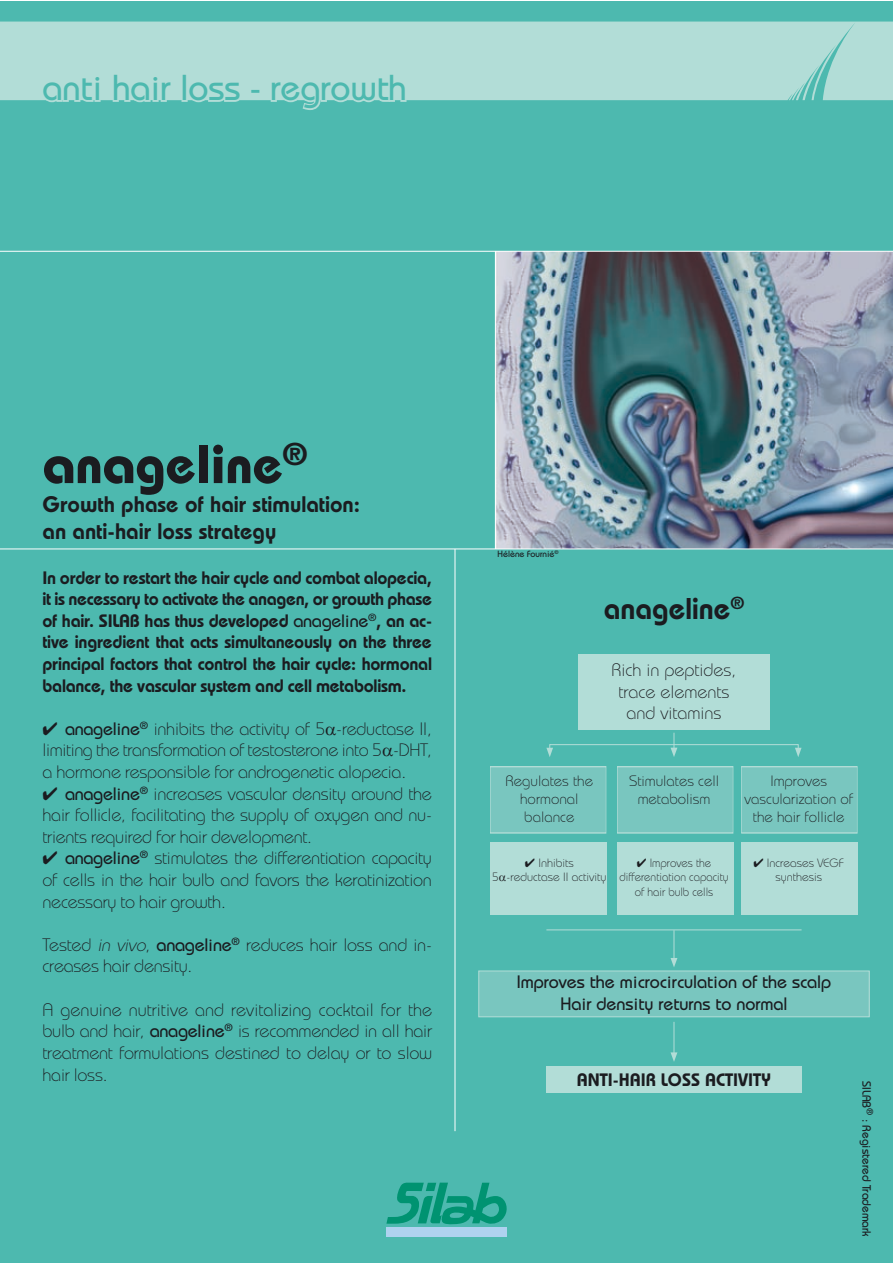
<style>
.page{position:relative;width:893px;height:1263px;background:#fff}
.page>*{position:absolute;margin:0;border:0;box-sizing:border-box;transform-origin:0 0}
.t1{font:700 54px "Bauhaus";color:#1b1c20}
.t2{font:500 36px "Bauhaus";color:#4db9af}
.t3{font:600 30px "Bauhaus";color:#1b1c20}
.t4{font:600 22.5px/27px "Bauhaus";color:#1b1c20}
.t5{font:300 18px/21.6px "Bauhaus";letter-spacing:-.015em;color:#1b1c20;text-align:justify}
.t6{font:600 18px/21.6px "Bauhaus";letter-spacing:-.015em;color:#1b1c20;text-align:justify}
.t7{font:500 18px/21.6px "Bauhaus";color:#1b1c20;text-align:center}
.t8{font:300 15px/18px "Bauhaus";color:#1b1c20;text-align:center}
.t9{font:300 12px/14.4px "Bauhaus";color:#1b1c20}
.t10{font:300 12px "Bauhaus";color:#1b1c20;scale:.95 1}
.t11{font:500 12px "Bauhaus";color:#1b1c20}
.t12{font:500 9px "Bauhaus";color:#1b1c20}
.s1{font-weight:500}
.s2{font-style:italic}
</style>
<div class="page">
<div style="left:0;top:1px;width:892px;height:1262px;background:#4db9af"></div>
<div style="left:0;top:21px;width:892px;height:79px;background:#b2ddd7"></div>
<div style="left:578px;top:654px;width:192px;height:75px;background:#b2ddd7"></div>
<div style="left:479px;top:971px;width:390px;height:46px;background:#79c6bf"></div>
<div style="left:478px;top:970px;width:392px;height:47px;border:1px solid #b2ddd7"></div>
<div style="left:386px;top:1227px;width:121px;height:10px;background:#afd2ef"></div>
<svg style="left:386px;top:1182px;width:121px;height:42px"></svg>
<div style="left:546px;top:1066px;width:255px;height:27px;background:#b2ddd7"></div>
<hr style="left:546px;top:929px;width:255px;height:1px;background:#b2ddd7">
<hr style="left:674px;top:930px;width:1px;height:30px;background:#b2ddd7">
<svg style="left:670px;top:958px;width:7px;height:9px"></svg>
<hr style="left:674px;top:1022px;width:1px;height:33px;background:#b2ddd7">
<svg style="left:670px;top:1052px;width:7px;height:10px"></svg>
<div style="left:490px;top:767px;width:116px;height:66px;background:#79c6bf"></div>
<div style="left:490px;top:766px;width:116px;height:67px;border:1px solid #b2ddd7"></div>
<div style="left:617px;top:767px;width:116px;height:66px;background:#79c6bf"></div>
<div style="left:617px;top:766px;width:116px;height:67px;border:1px solid #b2ddd7"></div>
<div style="left:741px;top:767px;width:116px;height:66px;background:#79c6bf"></div>
<div style="left:741px;top:766px;width:117px;height:67px;border:1px solid #b2ddd7"></div>
<div style="left:490px;top:842px;width:116px;height:72px;background:#b2ddd7"></div>
<div style="left:617px;top:842px;width:116px;height:72px;background:#b2ddd7"></div>
<div style="left:741px;top:842px;width:116px;height:72px;background:#b2ddd7"></div>
<div style="left:549px;top:744px;width:250px;height:6px;border:1px solid #b2ddd7"></div>
<svg style="left:546px;top:748px;width:7px;height:9px"></svg>
<svg style="left:795px;top:748px;width:6px;height:9px"></svg>
<svg style="left:670px;top:733px;width:7px;height:24px"></svg>
<img style="left:496px;top:252px;width:396px;height:297px">
<svg style="left:40px;top:76px;width:55px;height:27px"></svg>
<div style="left:94px;top:82px;width:7px;height:20px;border:3px solid #b2ddd7"></div>
<div style="left:94px;top:76px;width:7px;height:7px;border:3px solid #b2ddd7;border-radius:50%"></div>
<svg style="left:111px;top:72px;width:41px;height:31px"></svg>
<div style="left:152px;top:82px;width:7px;height:20px;border:3px solid #b2ddd7"></div>
<div style="left:152px;top:76px;width:7px;height:7px;border:3px solid #b2ddd7;border-radius:50%"></div>
<svg style="left:159px;top:80px;width:15px;height:22px"></svg>
<div style="left:181px;top:74px;width:7px;height:28px;border:3px solid #b2ddd7"></div>
<svg style="left:187px;top:80px;width:56px;height:23px"></svg>
<div style="left:250px;top:89px;width:11px;height:6px;border:3px solid #b2ddd7"></div>
<svg style="left:269px;top:72px;width:139px;height:38px"></svg>
<hr style="left:0;top:549px;width:892px;height:1px;background:#fff">
<hr style="left:455px;top:549px;width:1px;height:582px;background:#fff">
<hr style="left:495px;top:251px;width:1px;height:298px;background:#fff">
<hr style="left:0;top:251px;width:892px;height:1px;background:#fff">
<h2 class="t2" style="left:43px;top:67px;width:366px">anti hair loss - regrowth</h2>
<h1 class="t1" style="left:43px;top:431px;width:267px">anageline<sup>®</sup></h1>
<p class="t4" style="left:43px;top:491px;width:319px">Growth phase of hair stimulation: an anti-hair loss strategy</p>
<p class="t6" style="left:43px;top:566px;width:391px">In order to restart the hair cycle and combat alopecia, it is necessary to activate the anagen, or growth phase of hair. SILAB has thus developed <span class="s1">anageline</span><sup>®</sup>, an ac&shy;tive ingredient that acts simultaneously on the three principal factors that control the hair cycle: hormonal balance, the vascular system and cell metabolism.</p>
<p class="t5" style="left:43px;top:718px;width:391px;text-indent:23px"><span class="s1">anageline</span><sup>®</sup> inhibits the activity of 5 -reductase II, limiting the transformation of testosterone into 5 -DHT, a hormone responsible for androgenetic alopecia.</p>
<p class="t5" style="left:43px;top:782px;width:391px;text-indent:23px"><span class="s1">anageline</span><sup>®</sup> increases vascular density around the hair follicle, facilitating the supply of oxygen and nu&shy;trients required for hair development.</p>
<p class="t5" style="left:43px;top:847px;width:391px;text-indent:23px"><span class="s1">anageline</span><sup>®</sup> stimulates the differentiation capacity of cells in the hair bulb and favors the keratinization necessary to hair growth.</p>
<p class="t5" style="left:43px;top:934px;width:391px">Tested <span class="s2">in vivo</span>, <span class="s1">anageline</span><sup>®</sup> reduces hair loss and in&shy;creases hair density.</p>
<p class="t5" style="left:43px;top:998px;width:391px">A genuine nutritive and revitalizing cocktail for the bulb and hair, <span class="s1">anageline</span><sup>®</sup> is recommended in all hair treatment formulations destined to delay or to slow hair loss.</p>
<p class="t12" style="left:497px;top:549px;width:63px">Hélène Fournié<sup>©</sup></p>
<h3 class="t3" style="left:604px;top:590px;width:142px">anageline<sup>®</sup></h3>
<p class="t5" style="left:611px;top:659px;width:127px;text-align:center">Rich in peptides, trace elements and vitamins</p>
<p class="t8" style="left:506px;top:771px;width:89px">Regulates the hormonal balance</p>
<p class="t8" style="left:629px;top:771px;width:92px">Stimulates cell metabolism</p>
<p class="t8" style="left:745px;top:771px;width:110px">Improves vascularization of the hair follicle</p>
<p class="t9" style="left:492px;top:855px;width:116px;text-indent:46px">Inhibits<br>5 -reductase II activity</p>
<p class="t10" style="left:650px;top:855px;width:66px">Improves the</p>
<p class="t10" style="left:620px;top:870px;width:116px">differentiation capacity</p>
<p class="t10" style="left:635px;top:884px;width:84px">of hair bulb cells</p>
<p class="t9" style="left:775px;top:855px;width:70px;text-indent:-9px">Increases VEGF synthesis</p>
<p class="t7" style="left:517px;top:971px;width:316px">Improves the microcirculation of the scalp<br>Hair density returns to normal</p>
<p class="t6" style="left:577px;top:1068px;width:196px">ANTI-HAIR LOSS ACTIVITY</p>
<p class="t11" style="left:874px;top:1081px;width:157px;rotate:90deg">SILAB<sup>®</sup> : Registered Trademark</p>
</div>
